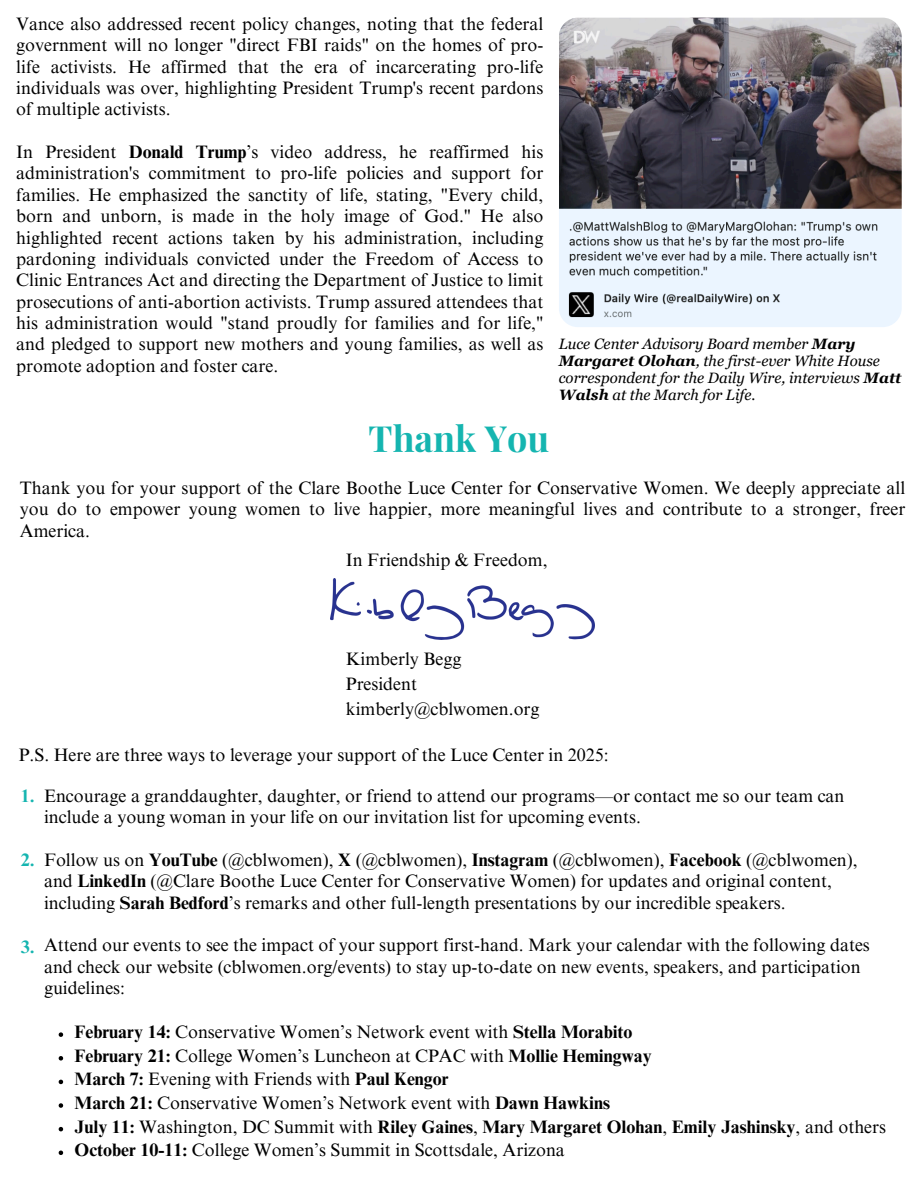
<style>
.page{position:relative;width:918px;height:1188px;background:#fff}
.page>*{position:absolute;margin:0;border:0;box-sizing:border-box;transform-origin:0 0}
.t1{font:700 36px "Playfair Display";color:#15b5b0}
.t2{font:18px/21.3px "Times NRMT Pro";color:#000}
.t3{font:700 18px "Times NRMT Pro";color:#000}
.t4{font:700 18px "Times NRMT Pro";color:#15b5b0}
.t5{font:italic 15px/16.8px "Georgia Pro";color:#000}
.s1{font-weight:700}
.s2{font-weight:400}
</style>
<div class="page">
<img style="left:559px;top:18px;width:343px;height:309px;border-radius:19px">
<img style="left:330px;top:578px;width:265px;height:61px">
<svg style="left:59px;top:1032px;width:4px;height:5px"></svg>
<svg style="left:59px;top:1056px;width:4px;height:5px"></svg>
<svg style="left:59px;top:1080px;width:4px;height:4px"></svg>
<svg style="left:59px;top:1103px;width:4px;height:5px"></svg>
<svg style="left:59px;top:1127px;width:4px;height:4px"></svg>
<svg style="left:59px;top:1151px;width:4px;height:4px"></svg>
<h1 class="t2" style="left:16px;top:15px;width:529px;text-align:justify">Vance also addressed recent policy changes, noting that the federal government will no longer "direct FBI raids" on the homes of pro&shy;life activists. He affirmed that the era of incarcerating pro-life individuals was over, highlighting President Trump's recent pardons of multiple activists.</h1>
<h3 class="t2" style="left:16px;top:143px;width:529px;text-align:justify">In President <span class="s1">Donald Trump</span>’s video address, he reaffirmed his administration's commitment to pro-life policies and support for families. He emphasized the sanctity of life, stating, "Every child, born and unborn, is made in the holy image of God." He also highlighted recent actions taken by his administration, including pardoning individuals convicted under the Freedom of Access to Clinic Entrances Act and directing the Department of Justice to limit prosecutions of anti-abortion activists. Trump assured attendees that his administration would "stand proudly for families and for life," and pledged to support new mothers and young families, as well as promote adoption and foster care.</h3>
<h3 class="t1" style="left:369px;top:413px;width:182px">Thank You</h3>
<h3 class="t5" style="left:559px;top:335px;width:344px">Luce Center Advisory Board member <span class="s1">Mary Margaret Olohan</span>, the first-ever White House correspondent for the Daily Wire, interviews <span class="s1">Matt Walsh</span> at the March for Life.</h3>
<p class="t2" style="left:20px;top:479px;width:887px;text-align:justify">Thank you for your support of the Clare Boothe Luce Center for Conservative Women. We deeply appreciate all you do to empower young women to live happier, more meaningful lives and contribute to a stronger, freer America.</p>
<h3 class="t2" style="left:346px;top:552px;width:203px">In Friendship &amp; Freedom,</h3>
<p class="t2" style="left:346px;top:649px;width:195px;line-height:24.8px">Kimberly Begg<br>President kimberly@cblwomen.org</p>
<p class="t2" style="left:19px;top:746px;width:591px">P.S. Here are three ways to leverage your support of the Luce Center in 2025:</p>
<p class="t4" style="left:21px;top:789px;width:15px">1.</p>
<p class="t2" style="left:44px;top:787px;width:802px">Encourage a granddaughter, daughter, or friend to attend our programs—or contact me so our team can include a young woman in your life on our invitation list for upcoming events.</p>
<h3 class="t2" style="left:44px;top:851px;width:815px">Follow us on <span class="s1">YouTube</span> (@cblwomen), <span class="s1">X</span> (@cblwomen), <span class="s1">Instagram</span> (@cblwomen), <span class="s1">Facebook</span> (@cblwomen), and <span class="s1">LinkedIn</span> (@Clare Boothe Luce Center for Conservative Women) for updates and original content, including <span class="s1">Sarah Bedford</span>’s remarks and other full-length presentations by our incredible speakers.</h3>
<h2 class="t2" style="left:44px;top:937px;width:827px">Attend our events to see the impact of your support first-hand. Mark your calendar with the following dates and check our website (cblwomen.org/events) to stay up-to-date on new events, speakers, and participation guidelines:</h2>
<h2 class="t2" style="left:75px;top:1023px;width:560px"><span class="s1">February 14:</span> Conservative Women’s Network event with <span class="s1">Stella Morabito</span></h2>
<h2 class="t2" style="left:75px;top:1047px;width:579px"><span class="s1">February 21:</span> College Women’s Luncheon at CPAC with <span class="s1">Mollie Hemingway</span></h2>
<h3 class="t2" style="left:75px;top:1071px;width:376px"><span class="s1">March 7:</span> Evening with Friends with <span class="s1">Paul Kengor</span></h3>
<h3 class="t2" style="left:75px;top:1094px;width:537px"><span class="s1">March 21:</span> Conservative Women’s Network event with <span class="s1">Dawn Hawkins</span></h3>
<h3 class="t3" style="left:75px;top:1120px;width:813px">July 11: <span class="s2">Washington, DC Summit with</span> Riley Gaines<span class="s2">,</span> Mary Margaret Olohan<span class="s2">,</span> Emily Jashinsky<span class="s2">, and others</span></h3>
<p class="t2" style="left:75px;top:1142px;width:492px"><span class="s1">October 10-11:</span> College Women’s Summit in Scottsdale, Arizona</p>
<p class="t4" style="left:21px;top:853px;width:15px">2.</p>
<p class="t4" style="left:21px;top:940px;width:15px">3.</p>
</div>
